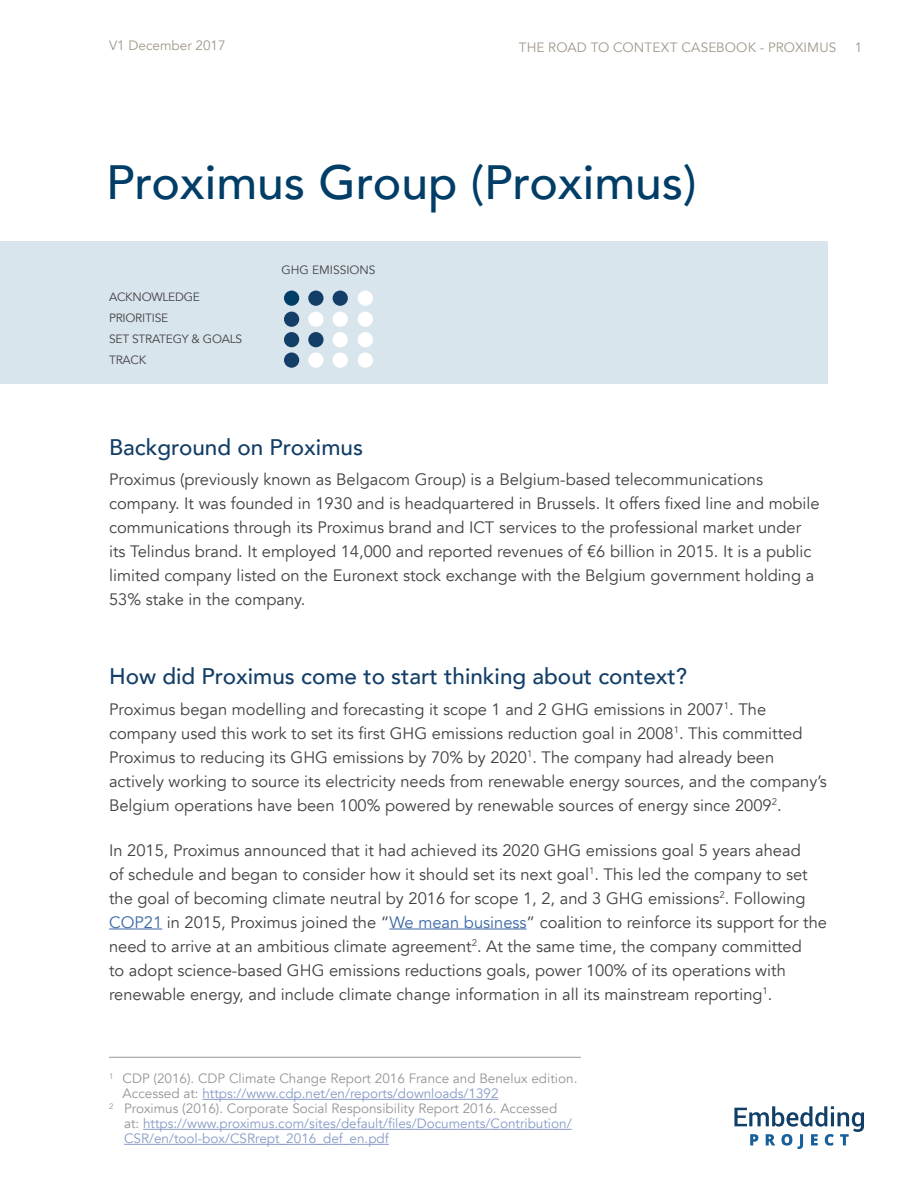
<style>
.page{position:relative;width:918px;height:1188px;background:#fff}
.page>*{position:absolute;margin:0;border:0;box-sizing:border-box;transform-origin:0 0}
.t1{font:500 48px "Avenir";color:#003d67}
.t2{font:500 22.5px "Avenir";color:#123e67}
.t3{font:16.5px/24px "Avenir";color:#414042}
.t4{font:13.5px "Avenir";color:#879bc6}
.t5{font:13.5px "Avenir";color:#939598}
.t6{font:13.5px "Avenir";color:#a2988a}
.t7{font:12px/21.1px "Avenir";letter-spacing:-.02em;color:#414042}
.t8{font:12px "Avenir";color:#414042}
.s1{color:#3a68a5}
.s2{color:#939598}
</style>
<div class="page">
<div style="left:0;top:241px;width:827px;height:143px;background:#d9e5ec"></div>
<div style="left:284px;top:291px;width:15px;height:15px;background:#003d67;border-radius:50%"></div>
<div style="left:333px;top:291px;width:15px;height:15px;background:#123e67;border-radius:50%"></div>
<div style="left:308px;top:291px;width:16px;height:15px;background:#123e67;border-radius:50%"></div>
<div style="left:284px;top:352px;width:15px;height:16px;background:#123e67;border-radius:50%"></div>
<div style="left:308px;top:352px;width:16px;height:16px;background:#fff;border-radius:50%"></div>
<div style="left:333px;top:352px;width:15px;height:16px;background:#fff;border-radius:50%"></div>
<div style="left:358px;top:352px;width:15px;height:16px;background:#fff;border-radius:50%"></div>
<div style="left:358px;top:291px;width:15px;height:15px;background:#fff;border-radius:50%"></div>
<div style="left:284px;top:312px;width:15px;height:15px;background:#123e67;border-radius:50%"></div>
<div style="left:308px;top:312px;width:16px;height:15px;background:#fff;border-radius:50%"></div>
<div style="left:333px;top:312px;width:15px;height:15px;background:#fff;border-radius:50%"></div>
<div style="left:358px;top:312px;width:15px;height:15px;background:#fff;border-radius:50%"></div>
<div style="left:284px;top:332px;width:15px;height:15px;background:#123e67;border-radius:50%"></div>
<div style="left:333px;top:332px;width:15px;height:15px;background:#fff;border-radius:50%"></div>
<div style="left:308px;top:332px;width:16px;height:15px;background:#123e67;border-radius:50%"></div>
<div style="left:358px;top:332px;width:15px;height:15px;background:#fff;border-radius:50%"></div>
<svg style="left:734px;top:1106px;width:130px;height:43px"></svg>
<hr style="left:109px;top:929px;width:53px;height:1px;background:#3a68a5">
<hr style="left:389px;top:929px;width:138px;height:1px;background:#3a68a5">
<hr style="left:109px;top:1057px;width:472px;height:1px;background:#939598">
<hr style="left:202px;top:1099px;width:297px;height:1px;background:#879bc6">
<hr style="left:143px;top:1129px;width:429px;height:1px;background:#879bc6">
<hr style="left:124px;top:1144px;width:265px;height:1px;background:#879bc6">
<p class="t6" style="left:109px;top:38px;width:118px">V1 December 2017</p>
<p class="t6" style="left:519px;top:39px;width:319px">THE ROAD TO CONTEXT CASEBOOK - PROXIMUS</p>
<p class="t6" style="left:855px;top:39px;width:9px">1</p>
<h1 class="t1" style="left:106px;top:141px;width:592px">Proximus Group (Proximus)</h1>
<p class="t7" style="left:109px;top:287px;width:135px">ACKNOWLEDGE<br>PRIORITISE<br>SET STRATEGY &amp; GOALS<br>TRACK</p>
<p class="t8" style="left:281px;top:263px;width:96px">GHG EMISSIONS</p>
<h2 class="t2" style="left:109px;top:427px;width:255px">Background on Proximus</h2>
<p class="t3" style="left:109px;top:468px;width:712px">Proximus (previously known as Belgacom Group) is a Belgium-based telecommunications company. It was founded in 1930 and is headquartered in Brussels. It offers fixed line and mobile communications through its Proximus brand and ICT services to the professional market under its Telindus brand. It employed 14,000 and reported revenues of €6 billion in 2015. It is a public limited company listed on the Euronext stock exchange with the Belgium government holding a 53% stake in the company.</p>
<h2 class="t2" style="left:109px;top:657px;width:580px">How did Proximus come to start thinking about context?</h2>
<p class="t3" style="left:109px;top:697px;width:719px">Proximus began modelling and forecasting it scope 1 and 2 GHG emissions in 2007<sup>1</sup>. The company used this work to set its first GHG emissions reduction goal in 2008<sup>1</sup>. This committed Proximus to reducing its GHG emissions by 70% by 2020<sup>1</sup>. The company had already been actively working to source its electricity needs from renewable energy sources, and the company’s Belgium operations have been 100% powered by renewable sources of energy since 2009<sup>2</sup>.</p>
<p class="t3" style="left:109px;top:838px;width:720px">In 2015, Proximus announced that it had achieved its 2020 GHG emissions goal 5 years ahead<br>of schedule and began to consider how it should set its next goal<sup>1</sup>. This led the company to set the goal of becoming climate neutral by 2016 for scope 1, 2, and 3 GHG emissions<sup>2</sup>. Following <span class="s1">COP21</span> in 2015, Proximus joined the “<span class="s1">We mean business</span>” coalition to reinforce its support for the need to arrive at an ambitious climate agreement<sup>2</sup>. At the same time, the company committed<br>to adopt science-based GHG emissions reductions goals, power 100% of its operations with renewable energy, and include climate change information in all its mainstream reporting<sup>1</sup>.</p>
<p class="t5" style="left:109px;top:1071px;width:470px"><sup>1</sup> CDP (2016). CDP Climate Change Report 2016 France and Benelux edition.</p>
<p class="t4" style="left:123px;top:1086px;width:377px"><span class="s2">Accessed at:</span> https://www.cdp.net/en/reports/downloads/1392</p>
<p class="t5" style="left:109px;top:1101px;width:450px"><sup>2</sup> Proximus (2016). Corporate Social Responsibility Report 2016. Accessed</p>
<p class="t4" style="left:124px;top:1116px;width:449px"><span class="s2">at:</span> https://www.proximus.com/sites/default/files/Documents/Contribution/</p>
<p class="t4" style="left:124px;top:1131px;width:266px">CSR/en/tool-box/CSRrept_2016_def_en.pdf</p>
</div>
